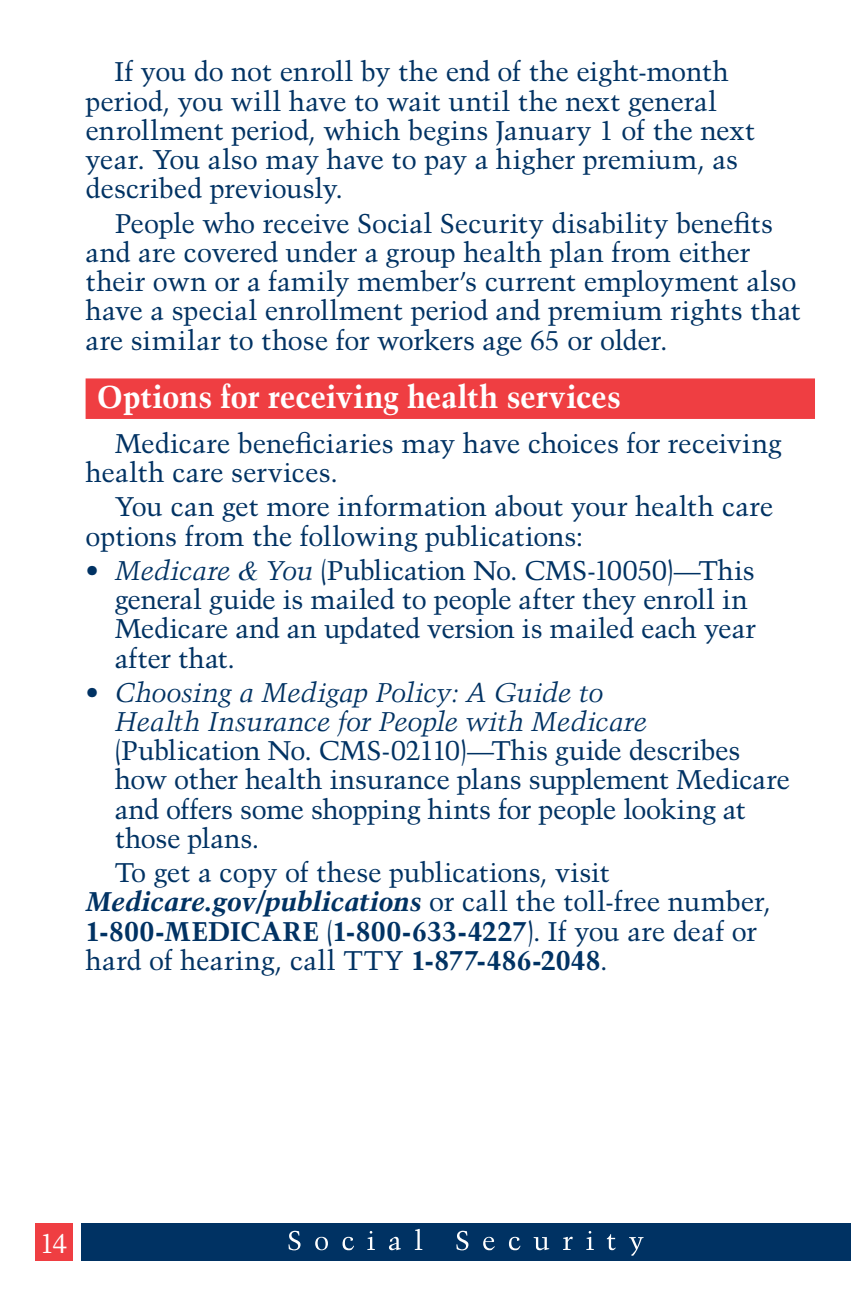
<style>
.page{position:relative;width:851px;height:1296px;background:#fff}
.page>*{position:absolute;margin:0;border:0;box-sizing:border-box;transform-origin:0 0}
.H1-1{font:700 31.5px "Trump Mediaeval";letter-spacing:-.01em;color:#fff}
.Paragraph{font:27px/29.2px "Trump Mediaeval";letter-spacing:-.01em;color:#003263}
.t1{font:27px "Trump Mediaeval";color:#fff}
.s1{font-style:italic}
.s2{font-family:"Times New Roman";font-style:italic}
.s3{font-weight:700;font-style:italic}
.s4{font-weight:700}
</style>
<div class="page">
<div style="left:35px;top:1223px;width:38px;height:38px;background:#ef3e42"></div>
<div style="left:81px;top:1223px;width:769px;height:38px;background:#003263"></div>
<svg style="left:288px;top:1229px;width:355px;height:27px"></svg>
<div style="left:86px;top:378px;width:729px;height:41px;background:#ef3e42"></div>
<p class="Paragraph" style="left:86px;top:57px;width:671px;text-indent:29px">If you do not enroll by the end of the eight-month period, you will have to wait until the next general enrollment period, which begins January 1 of the next year. You also may have to pay a higher premium, as described previously.</p>
<p class="Paragraph" style="left:86px;top:208px;width:717px;text-indent:29px">People who receive Social Security disability benefits and are covered under a group health plan from either their own or a family member’s current employment also have a special enrollment period and premium rights that are similar to those for workers age 65 or older.</p>
<h1 class="H1-1" style="left:97px;top:377px;width:525px">Options for receiving health services</h1>
<p class="Paragraph" style="left:86px;top:429px;width:697px;text-indent:29px">Medicare beneficiaries may have choices for receiving health care services.</p>
<p class="Paragraph" style="left:86px;top:492px;width:689px;text-indent:29px">You can get more information about your health care options from the following publications:</p>
<p class="Paragraph" style="left:115px;top:555px;width:642px;text-indent:-29px">• <span class="s1">Medicare</span> <span class="s2">&amp;</span> <span class="s1">You</span> (Publication No. CMS-10050)—This general guide is mailed to people after they enroll in Medicare and an updated version is mailed each year after that.</p>
<p class="Paragraph" style="left:115px;top:677px;width:676px;text-indent:-29px">• <span class="s1">Choosing a Medigap Policy: A Guide to<br>Health Insurance for People with Medicare </span>(Publication No. CMS-02110)—This guide describes how other health insurance plans supplement Medicare and offers some shopping hints for people looking at those plans.</p>
<p class="Paragraph" style="left:86px;top:858px;width:686px;text-indent:29px">To get a copy of these publications, visit <span class="s3">Medicare.gov/publications</span> or call the toll-free number, <span class="s4">1-800-MEDICARE</span> (<span class="s4">1-800-633-4227</span>). If you are deaf or hard of hearing, call TTY <span class="s4">1-877-486-2048</span>.</p>
<p class="t1" style="left:40px;top:1227px;width:29px">14</p>
</div>
